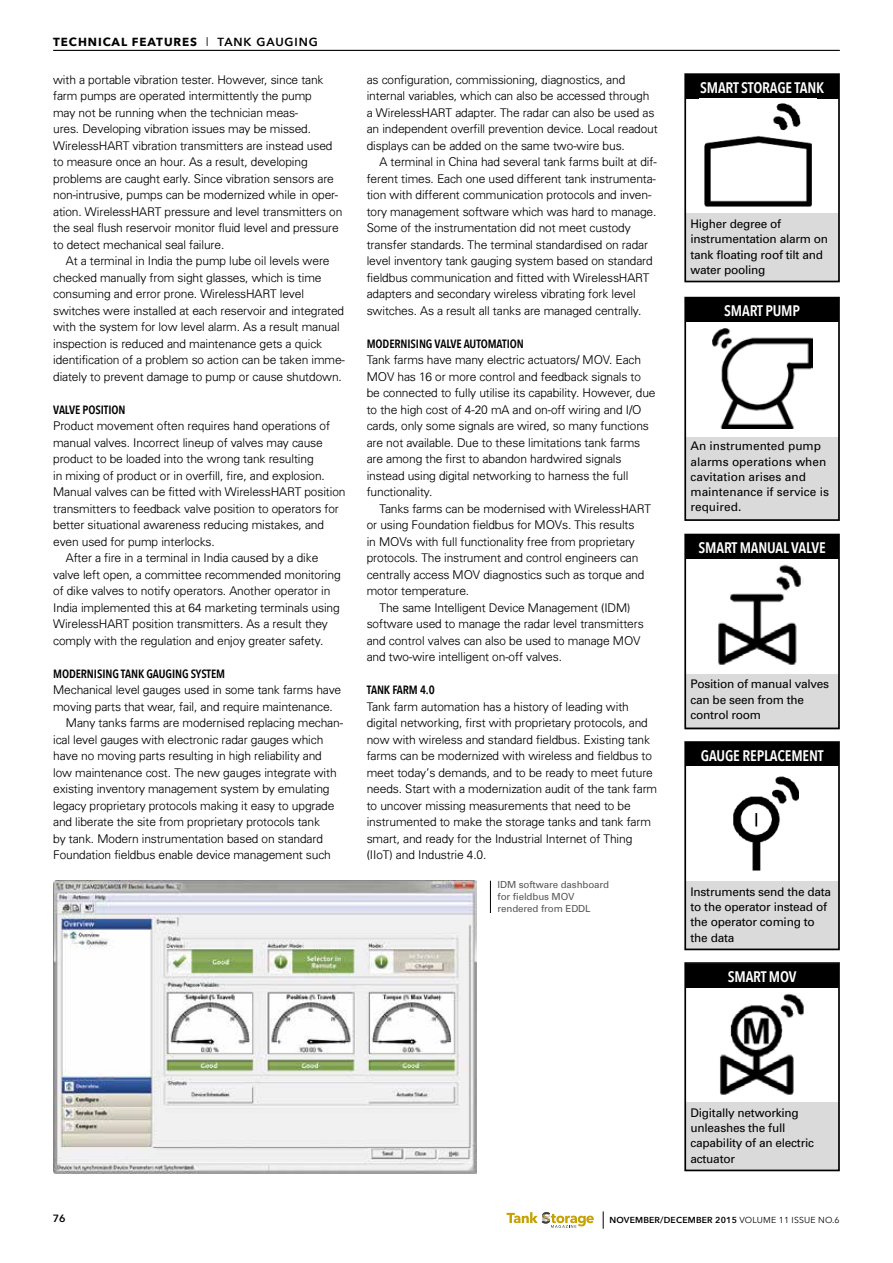
<style>
.page{position:relative;width:893px;height:1263px;background:#fff}
.page>*{position:absolute;margin:0;border:0;box-sizing:border-box;transform-origin:0 0}
.t1{font:600 15.3px "Avenir Next Condensed";letter-spacing:-.01em;color:#fff}
.t2{font:300 12px/16.5px "Univers";letter-spacing:-.005em;color:#000}
.t3{font:600 12px "Avenir Next Condensed";letter-spacing:-.005em;color:#000}
.t4{font:11.85px/15.3px "Univers";letter-spacing:-.02em;color:#000}
.t5{font:11.85px/15.3px "Univers";color:#000}
.t6{font:700 11.7px "Avenir Next";letter-spacing:.08em;color:#000}
.t7{font:600 10.5px "Avenir Next";color:#000}
.t8{font:9.75px/11.7px "Univers";letter-spacing:-.01em;color:#575756}
.t9{font:600 8.7px "Avenir Next";letter-spacing:.02em;color:#000}
.s1{font-weight:400}
.s2{font-weight:600}
</style>
<div class="page">
<svg style="left:507px;top:1212px;width:87px;height:16px"></svg>
<svg style="left:603px;top:1211px;width:1px;height:18px"></svg>
<hr style="left:53px;top:50px;width:787px;height:1px;background:#000">
<img style="left:53px;top:881px;width:423px;height:293px">
<div style="left:685px;top:214px;width:154px;height:68px;background:#dadada"></div>
<div style="left:685px;top:75px;width:154px;height:23px;background:#000"></div>
<div style="left:684px;top:73px;width:156px;height:209px;border:2px solid #000"></div>
<img style="left:704px;top:103px;width:108px;height:104px">
<div style="left:685px;top:437px;width:154px;height:83px;background:#dadada"></div>
<div style="left:685px;top:298px;width:154px;height:24px;background:#000"></div>
<div style="left:684px;top:297px;width:156px;height:224px;border:2px solid #000"></div>
<div style="left:685px;top:674px;width:154px;height:55px;background:#dadada"></div>
<div style="left:685px;top:535px;width:154px;height:24px;background:#000"></div>
<div style="left:684px;top:534px;width:156px;height:195px;border:2px solid #000"></div>
<div style="left:685px;top:881px;width:154px;height:69px;background:#dadada"></div>
<div style="left:685px;top:743px;width:154px;height:23px;background:#000"></div>
<div style="left:684px;top:741px;width:156px;height:209px;border:2px solid #000"></div>
<div style="left:685px;top:1102px;width:154px;height:69px;background:#dadada"></div>
<div style="left:685px;top:964px;width:154px;height:23px;background:#000"></div>
<div style="left:684px;top:962px;width:156px;height:209px;border:2px solid #000"></div>
<img style="left:713px;top:328px;width:100px;height:101px">
<img style="left:718px;top:564px;width:83px;height:101px">
<img style="left:733px;top:776px;width:66px;height:95px">
<img style="left:720px;top:993px;width:84px;height:102px">
<hr style="left:490px;top:881px;width:1px;height:32px;background:#000">
<p class="t6" style="left:53px;top:31px;width:266px">TECHNICAL FEATURES <span class="s1">l</span> <span class="s2">TANK GAUGING</span></p>
<p class="t2" style="left:53px;top:71px;width:291px">with a portable vibration tester. However, since tank farm pumps are operated intermittently the pump<br>may not be running when the technician meas-<br>ures. Developing vibration issues may be missed.<br>WirelessHART vibration transmitters are instead used to measure once an hour. As a result, developing problems are caught early. Since vibration sensors are non-intrusive, pumps can be modernized while in oper&shy;ation. WirelessHART pressure and level transmitters on the seal flush reservoir monitor fluid level and pressure to detect mechanical seal failure.</p>
<p class="t2" style="left:53px;top:252px;width:293px;text-indent:13px">At a terminal in India the pump lube oil levels were checked manually from sight glasses, which is time consuming and error prone. WirelessHART level switches were installed at each reservoir and integrated with the system for low level alarm. As a result manual inspection is reduced and maintenance gets a quick identification of a problem so action can be taken imme&shy;diately to prevent damage to pump or cause shutdown.</p>
<p class="t3" style="left:53px;top:399px;width:74px">VALVE POSITION</p>
<p class="t2" style="left:53px;top:417px;width:278px">Product movement often requires hand operations of</p>
<p class="t2" style="left:53px;top:434px;width:271px">manual valves. Incorrect lineup of valves may cause</p>
<p class="t2" style="left:53px;top:450px;width:262px">product to be loaded into the wrong tank resulting</p>
<p class="t2" style="left:53px;top:467px;width:273px">in mixing of product or in overfill, fire, and explosion.</p>
<p class="t2" style="left:53px;top:483px;width:294px">Manual valves can be fitted with WirelessHART position</p>
<p class="t2" style="left:53px;top:500px;width:287px">transmitters to feedback valve position to operators for</p>
<p class="t2" style="left:53px;top:516px;width:272px">better situational awareness reducing mistakes, and</p>
<p class="t2" style="left:53px;top:533px;width:163px">even used for pump interlocks.</p>
<p class="t2" style="left:66px;top:549px;width:254px">After a fire in a terminal in India caused by a dike</p>
<p class="t2" style="left:53px;top:566px;width:289px">valve left open, a committee recommended monitoring</p>
<p class="t2" style="left:53px;top:582px;width:279px">of dike valves to notify operators. Another operator in</p>
<p class="t2" style="left:53px;top:599px;width:288px">India implemented this at 64 marketing terminals using</p>
<p class="t2" style="left:53px;top:615px;width:276px">WirelessHART position transmitters. As a result they</p>
<p class="t2" style="left:53px;top:632px;width:272px">comply with the regulation and enjoy greater safety.</p>
<p class="t3" style="left:53px;top:663px;width:174px">MODERNISING TANK GAUGING SYSTEM</p>
<p class="t2" style="left:53px;top:681px;width:290px">Mechanical level gauges used in some tank farms have</p>
<p class="t2" style="left:53px;top:698px;width:281px">moving parts that wear, fail, and require maintenance.</p>
<p class="t2" style="left:66px;top:714px;width:279px">Many tanks farms are modernised replacing mechan-</p>
<p class="t2" style="left:53px;top:731px;width:272px">ical level gauges with electronic radar gauges which</p>
<p class="t2" style="left:53px;top:747px;width:270px">have no moving parts resulting in high reliability and</p>
<p class="t2" style="left:53px;top:764px;width:285px">low maintenance cost. The new gauges integrate with</p>
<p class="t2" style="left:53px;top:780px;width:278px">existing inventory management system by emulating</p>
<p class="t2" style="left:53px;top:797px;width:283px">legacy proprietary protocols making it easy to upgrade</p>
<p class="t2" style="left:53px;top:813px;width:268px">and liberate the site from proprietary protocols tank</p>
<p class="t2" style="left:53px;top:830px;width:271px">by tank. Modern instrumentation based on standard</p>
<p class="t2" style="left:53px;top:846px;width:279px">Foundation fieldbus enable device management such</p>
<p class="t2" style="left:367px;top:71px;width:292px">as configuration, commissioning, diagnostics, and internal variables, which can also be accessed through a WirelessHART adapter. The radar can also be used as an independent overfill prevention device. Local readout displays can be added on the same two-wire bus.</p>
<p class="t2" style="left:367px;top:153px;width:291px;text-indent:13px">A terminal in China had several tank farms built at dif&shy;ferent times. Each one used different tank instrumenta&shy;tion with different communication protocols and inven&shy;tory management software which was hard to manage.<br>Some of the instrumentation did not meet custody transfer standards. The terminal standardised on radar level inventory tank gauging system based on standard fieldbus communication and fitted with WirelessHART adapters and secondary wireless vibrating fork level switches. As a result all tanks are managed centrally.</p>
<p class="t3" style="left:367px;top:333px;width:159px">MODERNISING VALVE AUTOMATION</p>
<p class="t2" style="left:367px;top:351px;width:290px">Tank farms have many electric actuators/ MOV. Each MOV has 16 or more control and feedback signals to be connected to fully utilise its capability. However, due to the high cost of 4-20 mA and on-off wiring and I/O cards, only some signals are wired, so many functions are not available. Due to these limitations tank farms are among the first to abandon hardwired signals instead using digital networking to harness the full functionality.</p>
<p class="t2" style="left:379px;top:500px;width:273px">Tanks farms can be modernised with WirelessHART</p>
<p class="t2" style="left:367px;top:516px;width:269px">or using Foundation fieldbus for MOVs. This results</p>
<p class="t2" style="left:367px;top:533px;width:270px">in MOVs with full functionality free from proprietary</p>
<p class="t2" style="left:367px;top:549px;width:273px">protocols. The instrument and control engineers can</p>
<p class="t2" style="left:367px;top:566px;width:279px">centrally access MOV diagnostics such as torque and</p>
<p class="t2" style="left:367px;top:582px;width:104px">motor temperature.</p>
<p class="t2" style="left:379px;top:599px;width:253px">The same Intelligent Device Management (IDM)</p>
<p class="t2" style="left:367px;top:615px;width:278px">software used to manage the radar level transmitters</p>
<p class="t2" style="left:367px;top:632px;width:275px">and control valves can also be used to manage MOV</p>
<p class="t2" style="left:367px;top:648px;width:197px">and two-wire intelligent on-off valves.</p>
<p class="t3" style="left:367px;top:679px;width:70px">TANK FARM 4.0</p>
<p class="t2" style="left:367px;top:698px;width:292px">Tank farm automation has a history of leading with digital networking, first with proprietary protocols, and now with wireless and standard fieldbus. Existing tank farms can be modernized with wireless and fieldbus to meet today’s demands, and to be ready to meet future needs. Start with a modernization audit of the tank farm to uncover missing measurements that need to be instrumented to make the storage tanks and tank farm smart, and ready for the Industrial Internet of Thing (IIoT) and Industrie 4.0.</p>
<p class="t8" style="left:497px;top:879px;width:113px">IDM software dashboard for fieldbus MOV rendered from EDDL</p>
<p class="t1" style="left:700px;top:74px;width:126px">SMART STORAGE TANK</p>
<p class="t4" style="left:690px;top:216px;width:139px">Higher degree of instrumentation alarm on tank floating roof tilt and water pooling</p>
<p class="t1" style="left:724px;top:298px;width:77px">SMART PUMP</p>
<p class="t5" style="left:690px;top:438px;width:140px">An instrumented pump alarms operations when cavitation arises and maintenance if service is required.</p>
<p class="t1" style="left:698px;top:535px;width:129px">SMART MANUAL VALVE</p>
<p class="t4" style="left:690px;top:676px;width:140px">Position of manual valves can be seen from the control room</p>
<p class="t1" style="left:701px;top:742px;width:124px">GAUGE REPLACEMENT</p>
<p class="t4" style="left:690px;top:884px;width:142px">Instruments send the data to the operator instead of the operator coming to the data</p>
<p class="t1" style="left:728px;top:963px;width:70px">SMART MOV</p>
<p class="t4" style="left:690px;top:1105px;width:125px">Digitally networking unleashes the full capability of an electric actuator</p>
<p class="t7" style="left:53px;top:1210px;width:14px">76</p>
<p class="t9" style="left:609px;top:1212px;width:232px">NOVEMBER/DECEMBER 2015 <span class="s1">VOLUME 11 ISSUE NO.6</span></p>
</div>
